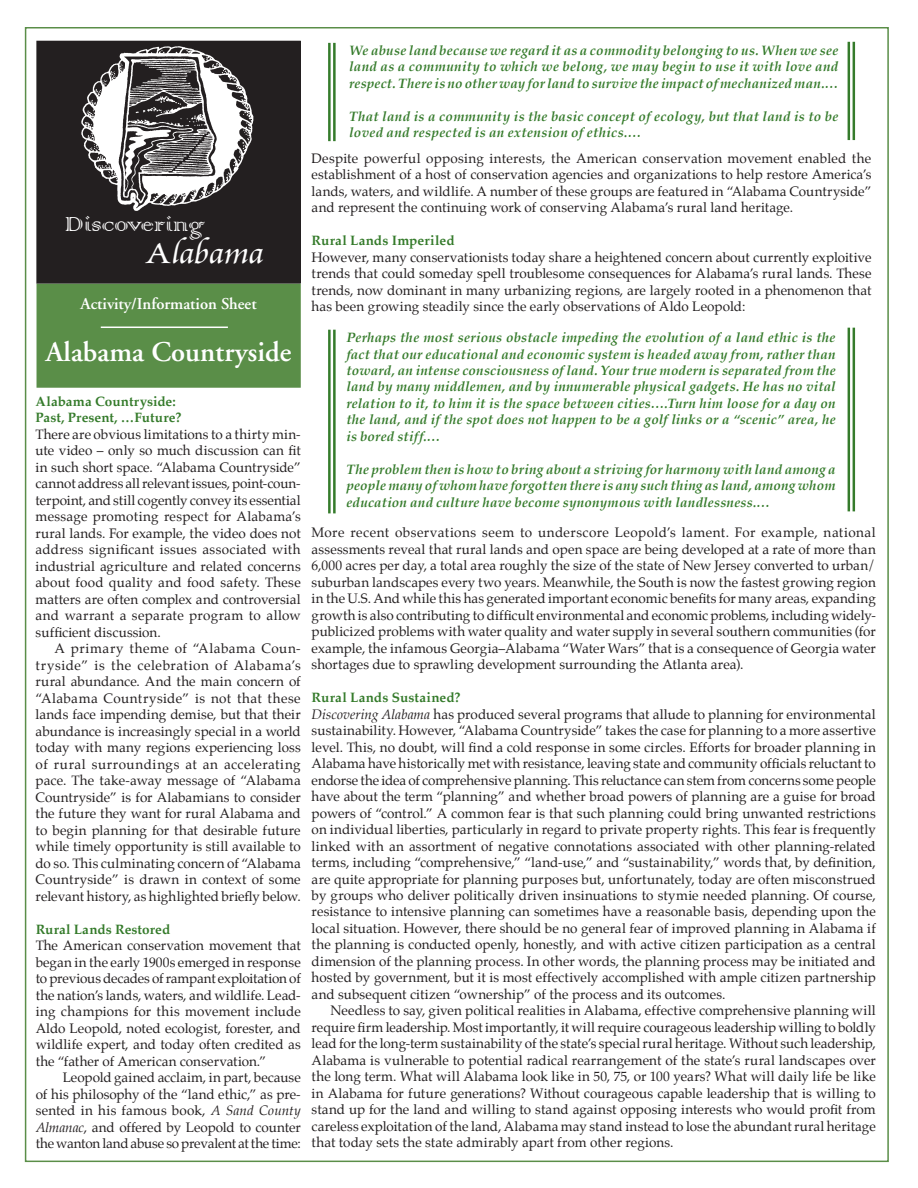
<style>
.page{position:relative;width:918px;height:1188px;background:#fff}
.page>*{position:absolute;margin:0;border:0;box-sizing:border-box;transform-origin:0 0}
.t1{font:36px "Poetica Chancery IV";color:#fff;scale:1.24 1}
.t2{font:600 28.5px "Adobe Garamond";color:#fff}
.t3{font:27px "Colonna";color:#fff;scale:1.04 1}
.t4{font:600 16.5px "Adobe Garamond";color:#fff}
.t5{font:13.5px/16.5px "Palatino";letter-spacing:.005em;color:#231f20;text-align:justify}
.t6{font:italic 700 13.5px/16.5px "Palatino";letter-spacing:.015em;color:#357b2b;text-align:justify}
.t7{font:700 13.5px/16.5px "Palatino";letter-spacing:.01em;color:#357b2b}
.s1{font-size:39px}
.s2{font-style:italic}
.s3{font-weight:700;color:#357b2b}
</style>
<div class="page">
<div style="left:37px;top:284px;width:264px;height:104px;background:#5a8e48;border:2px solid #5a8e48"></div>
<img style="left:39px;top:44px;width:259px;height:237px">
<div style="left:36px;top:41px;width:265px;height:243px;border:2px solid #231f20"></div>
<hr style="left:101px;top:327px;width:127px;height:1px;background:#fff">
<hr style="left:333px;top:43px;width:3px;height:98px;background:#357b2b">
<hr style="left:328px;top:43px;width:3px;height:98px;background:#357b2b">
<hr style="left:853px;top:42px;width:2px;height:98px;background:#357b2b">
<hr style="left:848px;top:42px;width:2px;height:98px;background:#357b2b">
<hr style="left:333px;top:330px;width:3px;height:183px;background:#357b2b">
<hr style="left:328px;top:330px;width:3px;height:183px;background:#357b2b">
<hr style="left:853px;top:328px;width:2px;height:183px;background:#357b2b">
<hr style="left:848px;top:328px;width:2px;height:183px;background:#357b2b">
<h3 class="t3" style="left:65px;top:207px;width:136px">Discovering</h3>
<h1 class="t1" style="left:143px;top:236px;width:98px"><span class="s1">A</span>labama</h1>
<p class="t4" style="left:81px;top:295px;width:178px">Activity/Information Sheet</p>
<h2 class="t2" style="left:46px;top:337px;width:247px">Alabama Countryside</h2>
<p class="t7" style="left:36px;top:394px;width:147px">Alabama Countryside:<br>Past, Present, …Future?</p>
<p class="t5" style="left:36px;top:427px;width:267px">There are obvious limitations to a thirty min&shy;ute video – only so much discussion can fit in such short space. “Alabama Countryside” cannot address all relevant issues, point-coun&shy;terpoint, and still cogently convey its essential message promoting respect for Alabama’s rural lands. For example, the video does not address significant issues associated with industrial agriculture and related concerns about food quality and food safety. These matters are often complex and controversial and warrant a separate program to allow sufficient discussion.</p>
<p class="t5" style="left:36px;top:642px;width:267px;text-indent:19px">A primary theme of “Alabama Coun&shy;tryside” is the celebration of Alabama’s rural abundance. And the main concern of “Alabama Countryside” is not that these lands face impending demise, but that their abundance is increasingly special in a world today with many regions experiencing loss of rural surroundings at an accelerating pace. The take-away message of “Alabama Countryside” is for Alabamians to consider the future they want for rural Alabama and to begin planning for that desirable future while timely opportunity is still available to do so. This culminating concern of “Alabama Countryside” is drawn in context of some relevant history, as highlighted briefly below.</p>
<p class="t7" style="left:36px;top:922px;width:136px">Rural Lands Restored</p>
<p class="t5" style="left:36px;top:939px;width:267px">The American conservation movement that began in the early 1900s emerged in response to previous decades of rampant exploitation of the nation’s lands, waters, and wildlife. Lead&shy;ing champions for this movement include Aldo Leopold, noted ecologist, forester, and wildlife expert, and today often credited as the “father of American conservation.”</p>
<p class="t5" style="left:36px;top:1070px;width:267px;text-indent:27px">Leopold gained acclaim, in part, because of his philosophy of the “land ethic,” as pre&shy;sented in his famous book, <span class="s2">A Sand County Almanac</span>, and offered by Leopold to counter the wanton land abuse so prevalent at the time:</p>
<p class="t6" style="left:349px;top:43px;width:491px">We abuse land because we regard it as a commodity belonging to us. When we see land as a community to which we belong, we may begin to use it with love and respect. There is no other way for land to survive the impact of mechanized man.…</p>
<p class="t6" style="left:349px;top:109px;width:491px">That land is a community is the basic concept of ecology, but that land is to be loved and respected is an extension of ethics.…</p>
<p class="t5" style="left:312px;top:151px;width:561px">Despite powerful opposing interests, the American conservation movement enabled the establishment of a host of conservation agencies and organizations to help restore America’s lands, waters, and wildlife. A number of these groups are featured in “Alabama Countryside” and represent the continuing work of conserving Alabama’s rural land heritage.</p>
<p class="t7" style="left:312px;top:234px;width:145px">Rural Lands Imperiled</p>
<p class="t5" style="left:312px;top:250px;width:561px">However, many conservationists today share a heightened concern about currently exploitive trends that could someday spell troublesome consequences for Alabama’s rural lands. These trends, now dominant in many urbanizing regions, are largely rooted in a phenomenon that has been growing steadily since the early observations of Aldo Leopold:</p>
<p class="t6" style="left:346px;top:331px;width:491px">Perhaps the most serious obstacle impeding the evolution of a land ethic is the fact that our educational and economic system is headed away from, rather than toward, an intense consciousness of land. Your true modern is separated from the land by many middlemen, and by innumerable physical gadgets. He has no vital relation to it, to him it is the space between cities….Turn him loose for a day on the land, and if the spot does not happen to be a golf links or a “scenic” area, he is bored stiff.…</p>
<p class="t6" style="left:346px;top:463px;width:491px">The problem then is how to bring about a striving for harmony with land among a people many of whom have forgotten there is any such thing as land, among whom education and culture have become synonymous with landlessness.…</p>
<p class="t5" style="left:312px;top:525px;width:566px">More recent observations seem to underscore Leopold’s lament. For example, national assessments reveal that rural lands and open space are being developed at a rate of more than 6,000 acres per day, a total area roughly the size of the state of New Jersey converted to urban/ suburban landscapes every two years. Meanwhile, the South is now the fastest growing region in the U.S. And while this has generated important economic benefits for many areas, expanding growth is also contributing to difficult environmental and economic problems, including widely&shy;publicized problems with water quality and water supply in several southern communities (for example, the infamous Georgia–Alabama “Water Wars” that is a consequence of Georgia water shortages due to sprawling development surrounding the Atlanta area).</p>
<p class="t5" style="left:312px;top:690px;width:566px;text-align:left"><span class="s3">Rural Lands Sustained?<br></span><span class="s2">Discovering Alabama</span> has produced several programs that allude to planning for environmental sustainability. However, “Alabama Countryside” takes the case for planning to a more assertive level. This, no doubt, will find a cold response in some circles. Efforts for broader planning in Alabama have historically met with resistance, leaving state and community officials reluctant to endorse the idea of comprehensive planning. This reluctance can stem from concerns some people have about the term “planning” and whether broad powers of planning are a guise for broad powers of “control.” A common fear is that such planning could bring unwanted restrictions on individual liberties, particularly in regard to private property rights. This fear is frequently linked with an assortment of negative connotations associated with other planning-related terms, including “comprehensive,” “land-use,” and “sustainability,” words that, by definition, are quite appropriate for planning purposes but, unfortunately, today are often misconstrued by groups who deliver politically driven insinuations to stymie needed planning. Of course, resistance to intensive planning can sometimes have a reasonable basis, depending upon the local situation. However, there should be no general fear of improved planning in Alabama if the planning is conducted openly, honestly, and with active citizen participation as a central dimension of the planning process. In other words, the planning process may be initiated and hosted by government, but it is most effectively accomplished with ample citizen partnership and subsequent citizen “ownership” of the process and its outcomes.</p>
<p class="t5" style="left:312px;top:1004px;width:566px;text-indent:19px">Needless to say, given political realities in Alabama, effective comprehensive planning will require firm leadership. Most importantly, it will require courageous leadership willing to boldly lead for the long-term sustainability of the state’s special rural heritage. Without such leadership, Alabama is vulnerable to potential radical rearrangement of the state’s rural landscapes over the long term. What will Alabama look like in 50, 75, or 100 years? What will daily life be like in Alabama for future generations? Without courageous capable leadership that is willing to stand up for the land and willing to stand against opposing interests who would profit from careless exploitation of the land, Alabama may stand instead to lose the abundant rural heritage that today sets the state admirably apart from other regions.</p>
</div>
